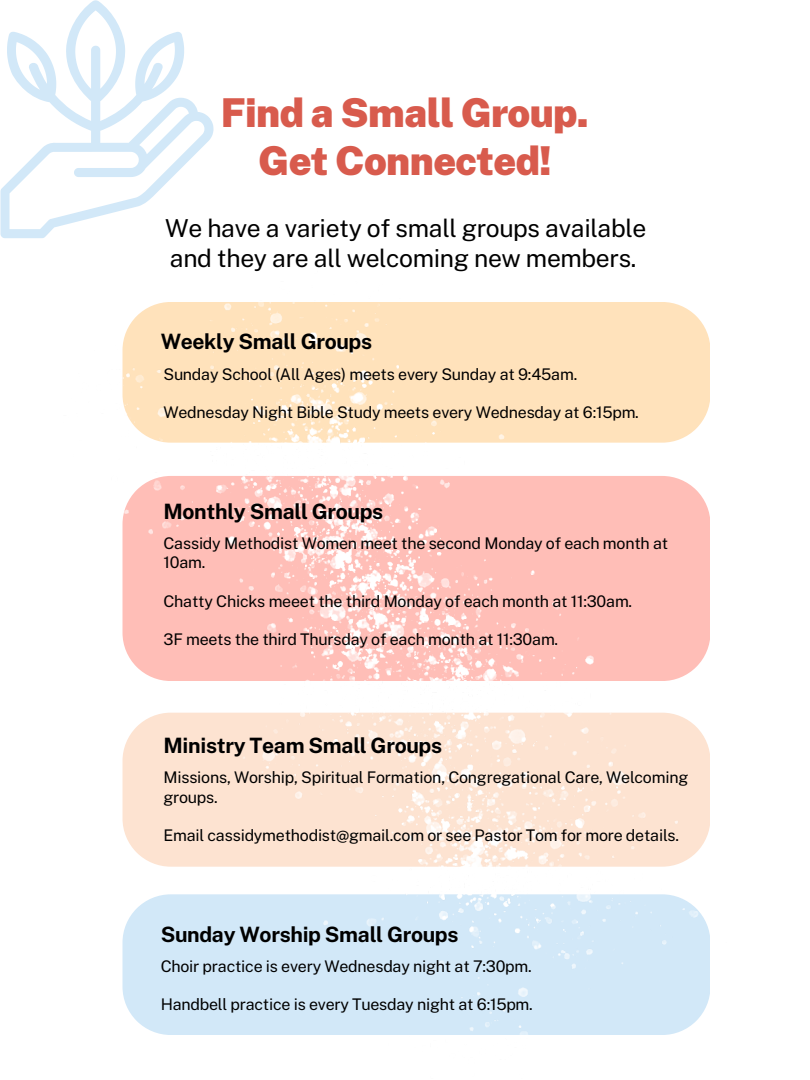
<style>
.page{position:relative;width:810px;height:1080px;background:#fff}
.page>*{position:absolute;margin:0;border:0;box-sizing:border-box;transform-origin:0 0}
.t1{font:900 39.75px "Public Sans";letter-spacing:-.015em;color:#d85b4d}
.t2{font:24.75px/29.5px "Public Sans";letter-spacing:-.015em;color:#000}
.t3{font:700 21.19px "Public Sans";letter-spacing:-.015em;color:#000}
.t4{font:16.06px/19.2px "Public Sans";letter-spacing:-.015em;color:#000}
</style>
<div class="page">
<svg style="left:0;top:0;width:214px;height:238px"></svg>
<img style="left:122px;top:302px;width:588px;height:733px">
<p class="t1" style="left:221px;top:90px;width:370px">Find a Small Group.</p>
<p class="t1" style="left:258px;top:137px;width:295px">Get Connected!</p>
<p class="t2" style="left:165px;top:214px;width:483px">We have a variety of small groups available and they are all welcoming new members.</p>
<p class="t3" style="left:161px;top:329px;width:213px">Weekly Small Groups</p>
<p class="t4" style="left:163px;top:364px;width:415px">Sunday School (All Ages) meets every Sunday at 9:45am.</p>
<p class="t4" style="left:163px;top:403px;width:477px">Wednesday Night Bible Study meets every Wednesday at 6:15pm.</p>
<p class="t3" style="left:163px;top:499px;width:221px">Monthly Small Groups</p>
<p class="t4" style="left:163px;top:534px;width:506px">Cassidy Methodist Women meet the second Monday of each month at<br>10am.</p>
<p class="t4" style="left:163px;top:591px;width:470px">Chatty Chicks meeet the third Monday of each month at 11:30am.</p>
<p class="t4" style="left:163px;top:630px;width:396px">3F meets the third Thursday of each month at 11:30am.</p>
<p class="t3" style="left:163px;top:733px;width:280px">Ministry Team Small Groups</p>
<p class="t4" style="left:163px;top:768px;width:526px">Missions, Worship, Spiritual Formation, Congregational Care, Welcoming groups.</p>
<p class="t4" style="left:163px;top:826px;width:517px">Email cassidymethodist@gmail.com or see Pastor Tom for more details.</p>
<p class="t3" style="left:161px;top:921px;width:299px">Sunday Worship Small Groups</p>
<p class="t4" style="left:161px;top:957px;width:373px">Choir practice is every Wednesday night at 7:30pm.</p>
<p class="t4" style="left:161px;top:995px;width:374px">Handbell practice is every Tuesday night at 6:15pm.</p>
</div>
